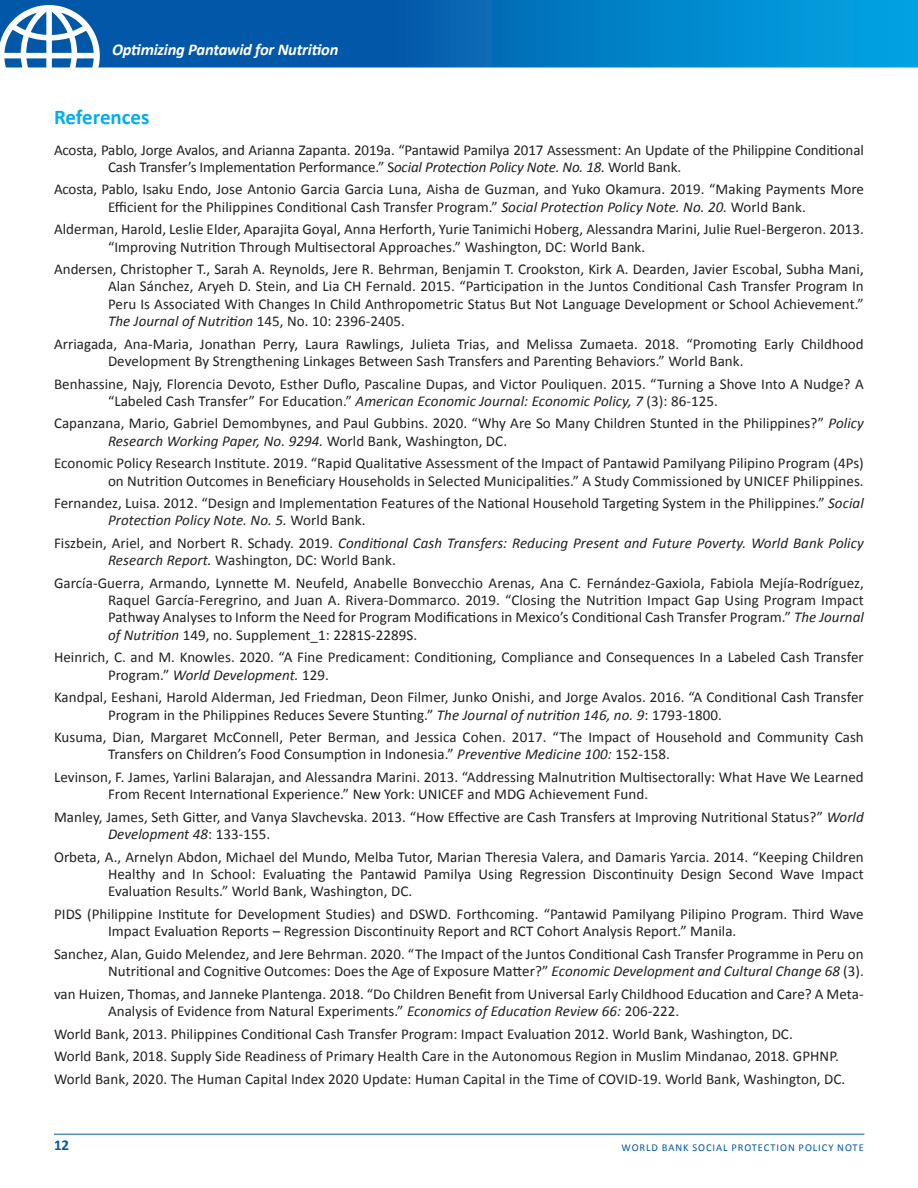
<style>
.page{position:relative;width:918px;height:1188px;background:#fff}
.page>*{position:absolute;margin:0;border:0;box-sizing:border-box;transform-origin:0 0}
.t1{font:700 21px "Calibri";color:#00aeef}
.t2{font:italic 700 16.5px "Calibri";letter-spacing:-.015em;color:#fff}
.t3{font:15px/17.2px "Calibri";letter-spacing:.005em;color:#231f20}
.t4{font:italic 15px/17.2px "Calibri";letter-spacing:.005em;color:#231f20}
.t5{font:700 15px "Calibri";color:#0157a8}
.t6{font:10.5px "Calibri";letter-spacing:.09em;color:#0157a8}
.s1{font-style:italic}
.s2{font-style:normal}
</style>
<div class="page">
<svg style="left:100px;top:0;width:818px;height:68px;background:#0374bd"></svg>
<hr style="left:54px;top:1134px;width:810px;height:1px;background:#0157a8">
<svg style="left:0;top:0;width:100px;height:68px"></svg>
<div style="left:46px;top:8px;width:6px;height:101px;background:#fff"></div>
<p class="t2" style="left:112px;top:39px;width:228px">Optimizing Pantawid for Nutrition</p>
<h1 class="t1" style="left:54px;top:103px;width:97px">References</h1>
<p class="t3" style="left:108px;top:141px;width:757px;text-indent:-54px">Acosta, Pablo, Jorge Avalos, and Arianna Zapanta. 2019a. “Pantawid Pamilya 2017 Assessment: An Update of the Philippine Conditional<br>Cash Transfer’s Implementation Performance.” S<span class="s1">ocial Protection Policy Note. No. 18.</span> World Bank.</p>
<p class="t3" style="left:54px;top:181px;width:811px;text-align:center">Acosta, Pablo, Isaku Endo, Jose Antonio Garcia Garcia Luna, Aisha de Guzman, and Yuko Okamura. 2019. “Making Payments More<br>Efficient for the Philippines Conditional Cash Transfer Program.” <span class="s1">Social Protection Policy Note. No. 20.</span> World Bank.</p>
<p class="t3" style="left:108px;top:221px;width:757px;text-indent:-54px">Alderman, Harold, Leslie Elder, Aparajita Goyal, Anna Herforth, Yurie Tanimichi Hoberg, Alessandra Marini, Julie Ruel-Bergeron. 2013. “Improving Nutrition Through Multisectoral Approaches.” Washington, DC: World Bank.</p>
<p class="t3" style="left:108px;top:261px;width:757px;text-align:justify;text-indent:-54px">Andersen, Christopher T., Sarah A. Reynolds, Jere R. Behrman, Benjamin T. Crookston, Kirk A. Dearden, Javier Escobal, Subha Mani, Alan Sánchez, Aryeh D. Stein, and Lia CH Fernald. 2015. “Participation in the Juntos Conditional Cash Transfer Program In Peru Is Associated With Changes In Child Anthropometric Status But Not Language Development or School Achievement.” <span class="s1">The Journal of Nutrition</span> 145, No. 10: 2396-2405.</p>
<p class="t3" style="left:108px;top:335px;width:757px;text-indent:-54px">Arriagada, Ana-Maria, Jonathan Perry, Laura Rawlings, Julieta Trias, and Melissa Zumaeta. 2018. “Promoting Early Childhood<br>Development By Strengthening Linkages Between Sash Transfers and Parenting Behaviors.” World Bank.</p>
<p class="t3" style="left:108px;top:375px;width:757px;text-indent:-54px">Benhassine, Najy, Florencia Devoto, Esther Duflo, Pascaline Dupas, and Victor Pouliquen. 2015. “Turning a Shove Into A Nudge? A “Labeled Cash Transfer” For Education.” <span class="s1">American Economic Journal: Economic Policy, 7</span> (3): 86-125.</p>
<p class="t3" style="left:108px;top:415px;width:757px;text-indent:-54px">Capanzana, Mario, Gabriel Demombynes, and Paul Gubbins. 2020. “Why Are So Many Children Stunted in the Philippines?” <span class="s1">Policy<br>Research Working Paper, No. 9294.</span> World Bank, Washington, DC.</p>
<p class="t3" style="left:54px;top:455px;width:811px;text-align:right">Economic Policy Research Institute. 2019. “Rapid Qualitative Assessment of the Impact of Pantawid Pamilyang Pilipino Program (4Ps) on Nutrition Outcomes in Beneficiary Households in Selected Municipalities.” A Study Commissioned by UNICEF Philippines.</p>
<p class="t3" style="left:108px;top:495px;width:757px;text-indent:-54px">Fernandez, Luisa. 2012. “Design and Implementation Features of the National Household Targeting System in the Philippines.” <span class="s1">Social<br>Protection Policy Note. No. 5.</span> World Bank.</p>
<p class="t4" style="left:108px;top:534px;width:757px;text-indent:-54px"><span class="s2">Fiszbein, Ariel, and Norbert R. Schady. 2019.</span> Conditional Cash Transfers: Reducing Present and Future Poverty. World Bank Policy<br>Research Report. <span class="s2">Washington, DC: World Bank.</span></p>
<p class="t3" style="left:108px;top:574px;width:757px;text-align:justify;text-indent:-54px">García-Guerra, Armando, Lynnette M. Neufeld, Anabelle Bonvecchio Arenas, Ana C. Fernández-Gaxiola, Fabiola Mejía-Rodríguez, Raquel García-Feregrino, and Juan A. Rivera-Dommarco. 2019. “Closing the Nutrition Impact Gap Using Program Impact Pathway Analyses to Inform the Need for Program Modifications in Mexico’s Conditional Cash Transfer Program.” <span class="s1">The Journal of Nutrition</span> 149, no. Supplement_1: 2281S-2289S.</p>
<p class="t3" style="left:108px;top:649px;width:757px;text-indent:-54px">Heinrich, C. and M. Knowles. 2020. “A Fine Predicament: Conditioning, Compliance and Consequences In a Labeled Cash Transfer<br>Program.” <span class="s1">World Development.</span> 129.</p>
<p class="t3" style="left:108px;top:689px;width:757px;text-indent:-54px">Kandpal, Eeshani, Harold Alderman, Jed Friedman, Deon Filmer, Junko Onishi, and Jorge Avalos. 2016. “A Conditional Cash Transfer<br>Program in the Philippines Reduces Severe Stunting.” <span class="s1">The Journal of nutrition 146, no. 9</span>: 1793-1800.</p>
<p class="t3" style="left:108px;top:729px;width:757px;text-indent:-54px">Kusuma, Dian, Margaret McConnell, Peter Berman, and Jessica Cohen. 2017. “The Impact of Household and Community Cash<br>Transfers on Children’s Food Consumption in Indonesia.” <span class="s1">Preventive Medicine 100:</span> 152-158.</p>
<p class="t3" style="left:108px;top:769px;width:757px;text-indent:-54px">Levinson, F. James, Yarlini Balarajan, and Alessandra Marini. 2013. “Addressing Malnutrition Multisectorally: What Have We Learned<br>From Recent International Experience.” New York: UNICEF and MDG Achievement Fund.</p>
<p class="t3" style="left:108px;top:808px;width:757px;text-indent:-54px">Manley, James, Seth Gitter, and Vanya Slavchevska. 2013. “How Effective are Cash Transfers at Improving Nutritional Status?” <span class="s1">World<br>Development 48</span>: 133-155.</p>
<p class="t3" style="left:108px;top:848px;width:757px;text-align:justify;text-indent:-54px">Orbeta, A., Arnelyn Abdon, Michael del Mundo, Melba Tutor, Marian Theresia Valera, and Damaris Yarcia. 2014. “Keeping Children Healthy and In School: Evaluating the Pantawid Pamilya Using Regression Discontinuity Design Second Wave Impact Evaluation Results.” World Bank, Washington, DC.</p>
<p class="t3" style="left:108px;top:905px;width:757px;text-indent:-54px">PIDS (Philippine Institute for Development Studies) and DSWD. Forthcoming. “Pantawid Pamilyang Pilipino Program. Third Wave<br>Impact Evaluation Reports – Regression Discontinuity Report and RCT Cohort Analysis Report.” Manila.</p>
<p class="t3" style="left:54px;top:945px;width:811px;text-align:right">Sanchez, Alan, Guido Melendez, and Jere Behrman. 2020. “The Impact of the Juntos Conditional Cash Transfer Programme in Peru on<br>Nutritional and Cognitive Outcomes: Does the Age of Exposure Matter?” <span class="s1">Economic Development and Cultural Change 68</span> (3).</p>
<p class="t3" style="left:108px;top:985px;width:757px;text-indent:-54px">van Huizen, Thomas, and Janneke Plantenga. 2018. “Do Children Benefit from Universal Early Childhood Education and Care? A Meta-<br>Analysis of Evidence from Natural Experiments.” <span class="s1">Economics of Education Review 66:</span> 206-222.</p>
<p class="t3" style="left:54px;top:1022px;width:793px;line-height:22.6px">World Bank, 2013. Philippines Conditional Cash Transfer Program: Impact Evaluation 2012. World Bank, Washington, DC.<br>World Bank, 2018. Supply Side Readiness of Primary Health Care in the Autonomous Region in Muslim Mindanao, 2018. GPHNP.<br>World Bank, 2020. The Human Capital Index 2020 Update: Human Capital in the Time of COVID-19. World Bank, Washington, DC.</p>
<p class="t5" style="left:54px;top:1136px;width:17px">12</p>
<p class="t6" style="left:622px;top:1141px;width:244px">WORLD BANK SOCIAL PROTECTION POLICY NOTE</p>
</div>
